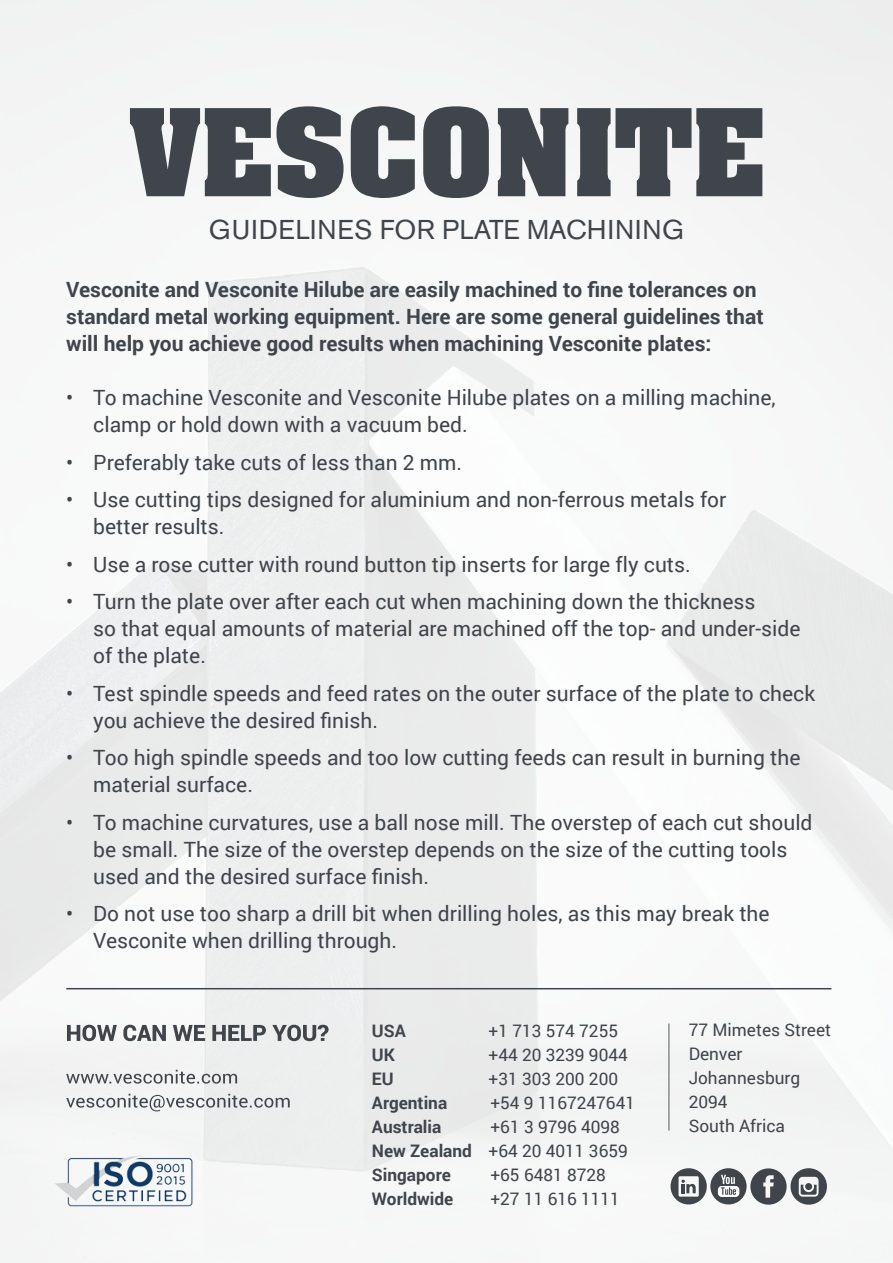
<style>
.page{position:relative;width:893px;height:1263px;background:#f4f4f5}
.page>*{position:absolute;margin:0;border:0;box-sizing:border-box;transform-origin:0 0}
.t1{font:27px "Akzidenz Grotesk BE";letter-spacing:.02em;color:#40454b}
.Body_Copy{font:21px/27px "Roboto";color:#40454b}
.Body_Copy-2{font:700 21px/27px "Roboto";color:#40454b}
.Body_Copy-3{font:17.25px "Roboto";color:#40454b}
.Body_Copy-4{font:700 17.25px "Roboto";color:#40454b}
.s1{font-weight:700}
</style>
<div class="page">
<svg style="left:130px;top:106px;width:632px;height:92px;fill:#40454b"></svg>
<hr style="left:668px;top:1023px;width:1px;height:107px;background:#57585a">
<svg style="left:670px;top:1168px;width:37px;height:36px"></svg>
<div style="left:710px;top:1168px;width:37px;height:36px;background:#40454b;border-radius:50%"></div>
<svg style="left:750px;top:1168px;width:77px;height:37px"></svg>
<svg style="left:718px;top:1175px;width:21px;height:22px"></svg>
<img style="left:55px;top:1156px;width:138px;height:51px">
<svg style="left:67px;top:1025px;width:262px;height:16px"></svg>
<svg style="left:66px;top:1094px;width:224px;height:17px"></svg>
<svg style="left:66px;top:1070px;width:171px;height:14px"></svg>
<hr style="left:66px;top:988px;width:765px;height:1px;background:#40454b">
<p class="t1" style="left:209px;top:213px;width:477px">GUIDELINES FOR PLATE MACHINING</p>
<p class="Body_Copy-2" style="left:66px;top:275px;width:699px">Vesconite and Vesconite Hilube are easily machined to fine tolerances on standard metal working equipment. Here are some general guidelines that will help you achieve good results when machining Vesconite plates:</p>
<p class="Body_Copy" style="left:93px;top:383px;width:684px;text-indent:-27px">• To machine Vesconite and Vesconite Hilube plates on a milling machine, clamp or hold down with a vacuum bed.</p>
<p class="Body_Copy" style="left:66px;top:448px;width:397px">• Preferably take cuts of less than 2 mm.</p>
<p class="Body_Copy" style="left:93px;top:485px;width:635px;text-indent:-27px">• Use cutting tips designed for aluminium and non-ferrous metals for better results.</p>
<p class="Body_Copy" style="left:66px;top:550px;width:626px">• Use a rose cutter with round button tip inserts for large fly cuts.</p>
<p class="Body_Copy" style="left:93px;top:587px;width:709px;text-indent:-27px">• Turn the plate over after each cut when machining down the thickness<br>so that equal amounts of material are machined off the top- and under-side of the plate.</p>
<p class="Body_Copy" style="left:93px;top:679px;width:723px;text-indent:-27px">• Test spindle speeds and feed rates on the outer surface of the plate to check you achieve the desired finish.</p>
<p class="Body_Copy" style="left:93px;top:743px;width:709px;text-indent:-27px">• Too high spindle speeds and too low cutting feeds can result in burning the material surface.</p>
<p class="Body_Copy" style="left:93px;top:808px;width:721px;text-indent:-27px">• To machine curvatures, use a ball nose mill. The overstep of each cut should be small. The size of the overstep depends on the size of the cutting tools used and the desired surface finish.</p>
<p class="Body_Copy" style="left:93px;top:899px;width:678px;text-indent:-27px">• Do not use too sharp a drill bit when drilling holes, as this may break the<br>Vesconite when drilling through.</p>
<p class="Body_Copy-4" style="left:372px;top:1019px;width:35px">USA</p>
<p class="Body_Copy-3" style="left:489px;top:1019px;width:131px">+1 713 574 7255</p>
<p class="Body_Copy-4" style="left:372px;top:1043px;width:24px">UK</p>
<p class="Body_Copy-3" style="left:489px;top:1043px;width:141px">+44 20 3239 9044</p>
<p class="Body_Copy-4" style="left:372px;top:1067px;width:23px">EU</p>
<p class="Body_Copy-3" style="left:489px;top:1067px;width:131px">+31 303 200 200</p>
<p class="Body_Copy-4" style="left:372px;top:1091px;width:77px">Argentina</p>
<p class="Body_Copy-3" style="left:490px;top:1091px;width:146px">+54 9 1167247641</p>
<p class="Body_Copy-4" style="left:372px;top:1115px;width:71px">Australia</p>
<p class="Body_Copy-3" style="left:490px;top:1115px;width:131px">+61 3 9796 4098</p>
<p class="Body_Copy-3" style="left:372px;top:1139px;width:257px"><span class="s1">New Zealand</span> +64 20 4011 3659</p>
<p class="Body_Copy-4" style="left:372px;top:1163px;width:80px">Singapore</p>
<p class="Body_Copy-3" style="left:490px;top:1163px;width:117px">+65 6481 8728</p>
<p class="Body_Copy-4" style="left:372px;top:1187px;width:83px">Worldwide</p>
<p class="Body_Copy-3" style="left:490px;top:1187px;width:131px">+27 11 616 1111</p>
<p class="Body_Copy-3" style="left:689px;top:1018px;width:144px">77 Mimetes Street</p>
<p class="Body_Copy-3" style="left:689px;top:1042px;width:55px">Denver</p>
<p class="Body_Copy-3" style="left:689px;top:1066px;width:113px">Johannesburg</p>
<p class="Body_Copy-3" style="left:689px;top:1090px;width:40px">2094</p>
<p class="Body_Copy-3" style="left:689px;top:1114px;width:98px">South Africa</p>
</div>
